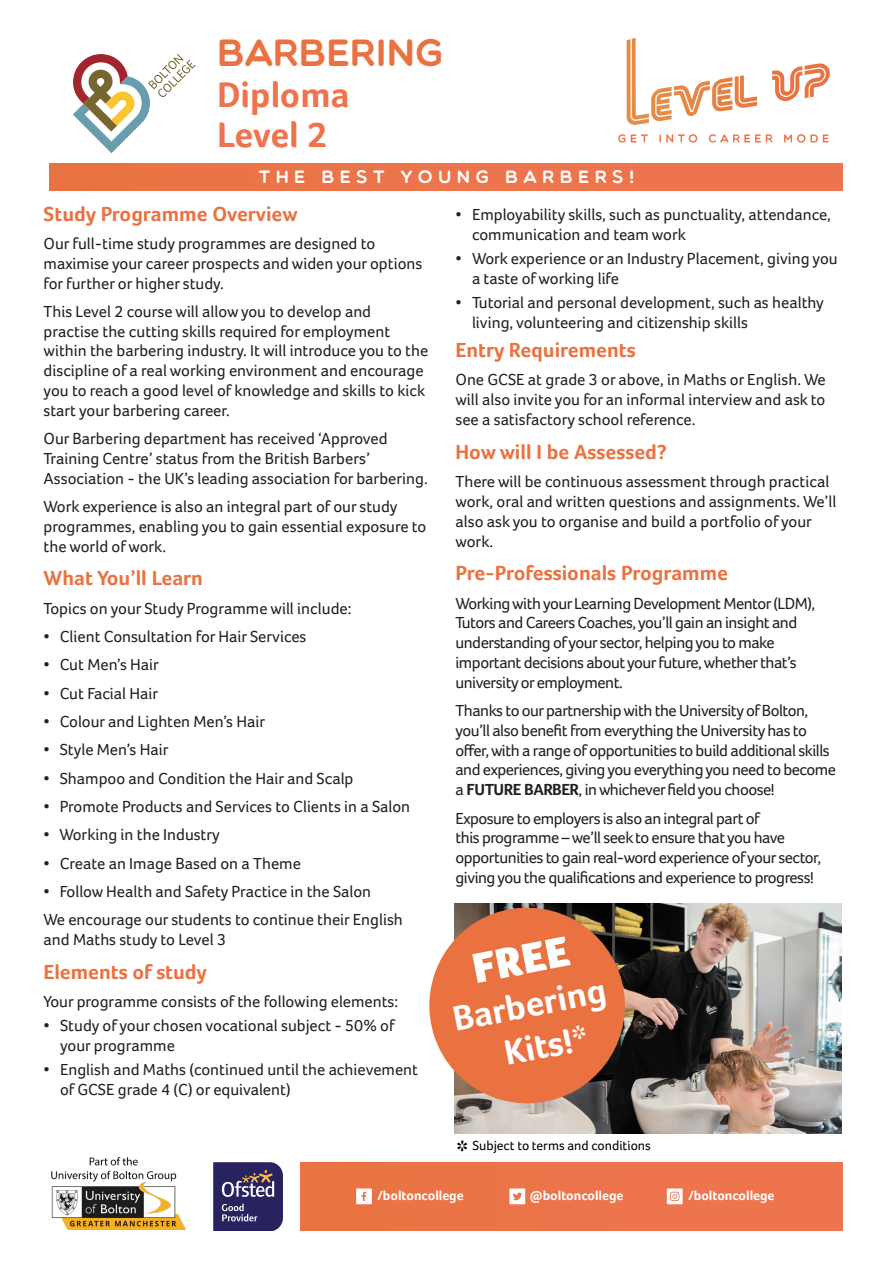
<style>
.page{position:relative;width:893px;height:1263px;background:#fff}
.page>*{position:absolute;margin:0;border:0;box-sizing:border-box;transform-origin:0 0}
.t1{font:900 43.5px "Foco";color:#fff}
.Study_Programme_Head{font:38.25px "Multicolore";color:#ea7241}
.Study_Programme_Head-2{font:700 36.45px "Foco";color:#ed744d}
.t2{font:700 36px "Foco";color:#fff}
.heading_1{font:30px "Foco";color:#000}
.heading_1-2{font:700 21px "Foco";color:#ea7241}
.body_text{font:700 21px "Foco";color:#ea7241}
.t3{font:18px "Multicolore";letter-spacing:.3em;color:#fff}
.body_text-2{font:16.5px/19.8px "Foco";color:#231f20}
.body_text-3{font:16.5px/19.8px "Foco";letter-spacing:-.03em;color:#231f20}
.bullets{font:16.5px/19.8px "Foco";color:#231f20}
.t4{font:700 13.5px "Foco";color:#fff}
.heading_1-3{font:13.5px "Foco";color:#000}
.s1{font-weight:700}
</style>
<div class="page">
<div style="left:300px;top:1162px;width:543px;height:68px;background:#ec744a"></div>
<svg style="left:667px;top:1188px;width:16px;height:16px"></svg>
<svg style="left:356px;top:1188px;width:16px;height:16px"></svg>
<svg style="left:509px;top:1188px;width:16px;height:16px"></svg>
<svg style="left:73px;top:54px;width:123px;height:99px"></svg>
<div style="left:50px;top:164px;width:793px;height:27px;background:#ed744c"></div>
<svg style="left:213px;top:1162px;width:70px;height:68px;background:#464070"></svg>
<img style="left:51px;top:1157px;width:134px;height:73px">
<svg style="left:618px;top:134px;width:211px;height:9px"></svg>
<svg style="left:627px;top:38px;width:175px;height:87px"></svg>
<img style="left:454px;top:904px;width:388px;height:229px">
<svg style="left:429px;top:903px;width:208px;height:212px;background:#c7734f"></svg>
<p class="Study_Programme_Head" style="left:217px;top:29px;width:228px">BARBERING</p>
<p class="Study_Programme_Head-2" style="left:217px;top:73px;width:134px">Diploma</p>
<p class="Study_Programme_Head-2" style="left:217px;top:113px;width:111px">Level 2</p>
<p class="t3" style="left:259px;top:166px;width:377px">THE BEST YOUNG BARBERS!</p>
<p class="heading_1-2" style="left:44px;top:201px;width:255px">Study Programme Overview</p>
<p class="body_text-2" style="left:44px;top:233px;width:380px">Our full-time study programmes are designed to maximise your career prospects and widen your options for further or higher study.</p>
<p class="body_text-2" style="left:44px;top:301px;width:386px">This Level 2 course will allow you to develop and practise the cutting skills required for employment within the barbering industry. It will introduce you to the discipline of a real working environment and encourage you to reach a good level of knowledge and skills to kick start your barbering career.</p>
<p class="body_text-2" style="left:44px;top:429px;width:386px">Our Barbering department has received ‘Approved<br>Training Centre’ status from the British Barbers’<br>Association - the UK’s leading association for barbering.</p>
<p class="body_text-2" style="left:44px;top:496px;width:384px">Work experience is also an integral part of our study programmes, enabling you to gain essential exposure to the world of work.</p>
<p class="heading_1-2" style="left:44px;top:566px;width:161px">What You’ll Learn</p>
<p class="body_text-2" style="left:44px;top:598px;width:309px">Topics on your Study Programme will include:</p>
<p class="body_text-2" style="left:44px;top:626px;width:264px">• Client Consultation for Hair Services</p>
<p class="body_text-2" style="left:44px;top:655px;width:117px">• Cut Men’s Hair</p>
<p class="body_text-2" style="left:44px;top:683px;width:116px">• Cut Facial Hair</p>
<p class="body_text-2" style="left:44px;top:711px;width:223px">• Colour and Lighten Men’s Hair</p>
<p class="body_text-2" style="left:44px;top:740px;width:126px">• Style Men’s Hair</p>
<p class="body_text-2" style="left:44px;top:768px;width:311px">• Shampoo and Condition the Hair and Scalp</p>
<p class="body_text-2" style="left:44px;top:796px;width:368px">• Promote Products and Services to Clients in a Salon</p>
<p class="body_text-2" style="left:44px;top:824px;width:178px">• Working in the Industry</p>
<p class="body_text-2" style="left:44px;top:853px;width:259px">• Create an Image Based on a Theme</p>
<p class="body_text-2" style="left:44px;top:881px;width:329px">• Follow Health and Safety Practice in the Salon</p>
<p class="body_text-2" style="left:44px;top:909px;width:361px">We encourage our students to continue their English and Maths study to Level 3</p>
<p class="heading_1-2" style="left:44px;top:959px;width:165px">Elements of study</p>
<p class="bullets" style="left:44px;top:991px;width:356px">Your programme consists of the following elements:</p>
<p class="bullets" style="left:60px;top:1015px;width:336px;text-indent:-16px">• Study of your chosen vocational subject - 50% of your programme</p>
<p class="bullets" style="left:60px;top:1059px;width:359px;text-indent:-16px">• English and Maths (continued until the achievement of GCSE grade 4 (C) or equivalent)</p>
<p class="bullets" style="left:472px;top:205px;width:360px;text-indent:-16px">• Employability skills, such as punctuality, attendance, communication and team work</p>
<p class="bullets" style="left:472px;top:248px;width:367px;text-indent:-16px">• Work experience or an Industry Placement, giving you a taste of working life</p>
<p class="bullets" style="left:472px;top:292px;width:353px;text-indent:-16px">• Tutorial and personal development, such as healthy living, volunteering and citizenship skills</p>
<p class="heading_1-2" style="left:455px;top:338px;width:182px">Entry Requirements</p>
<p class="body_text-2" style="left:455px;top:370px;width:372px;text-align:justify">One GCSE at grade 3 or above, in Maths or English. We will also invite you for an informal interview and ask to see a satisfactory school reference.</p>
<p class="body_text" style="left:455px;top:439px;width:213px">How will I be Assessed?</p>
<p class="body_text-2" style="left:455px;top:471px;width:382px">There will be continuous assessment through practical work, oral and written questions and assignments. We’ll also ask you to organise and build a portfolio of your work.</p>
<p class="heading_1-2" style="left:455px;top:561px;width:274px">Pre-Professionals Programme</p>
<p class="body_text-3" style="left:455px;top:593px;width:361px">Working with your Learning Development Mentor (LDM), Tutors and Careers Coaches, you’ll gain an insight and understanding of your sector, helping you to make important decisions about your future, whether that’s university or employment.</p>
<p class="body_text-3" style="left:455px;top:700px;width:382px">Thanks to our partnership with the University of Bolton, you’ll also benefit from everything the University has to offer, with a range of opportunities to build additional skills and experiences, giving you everything you need to become a <span class="s1">FUTURE BARBER</span>, in whichever field you choose!</p>
<p class="body_text-3" style="left:455px;top:808px;width:367px">Exposure to employers is also an integral part of<br>this programme – we’ll seek to ensure that you have opportunities to gain real-word experience of your sector, giving you the qualifications and experience to progress!</p>
<p class="t1" style="left:468px;top:944px;width:100px;rotate:-11deg">FREE</p>
<p class="t2" style="left:449px;top:998px;width:157px;rotate:-11deg">Barbering</p>
<p class="t2" style="left:500px;top:1032px;width:86px;rotate:-11deg">Kits!*</p>
<p class="heading_1-3" style="left:472px;top:1137px;width:180px">Subject to terms and conditions</p>
<p class="heading_1" style="left:457px;top:1134px;width:13px">*</p>
<p class="t4" style="left:378px;top:1188px;width:88px">/boltoncollege</p>
<p class="t4" style="left:530px;top:1188px;width:95px">@boltoncollege</p>
<p class="t4" style="left:688px;top:1188px;width:88px">/boltoncollege</p>
</div>
